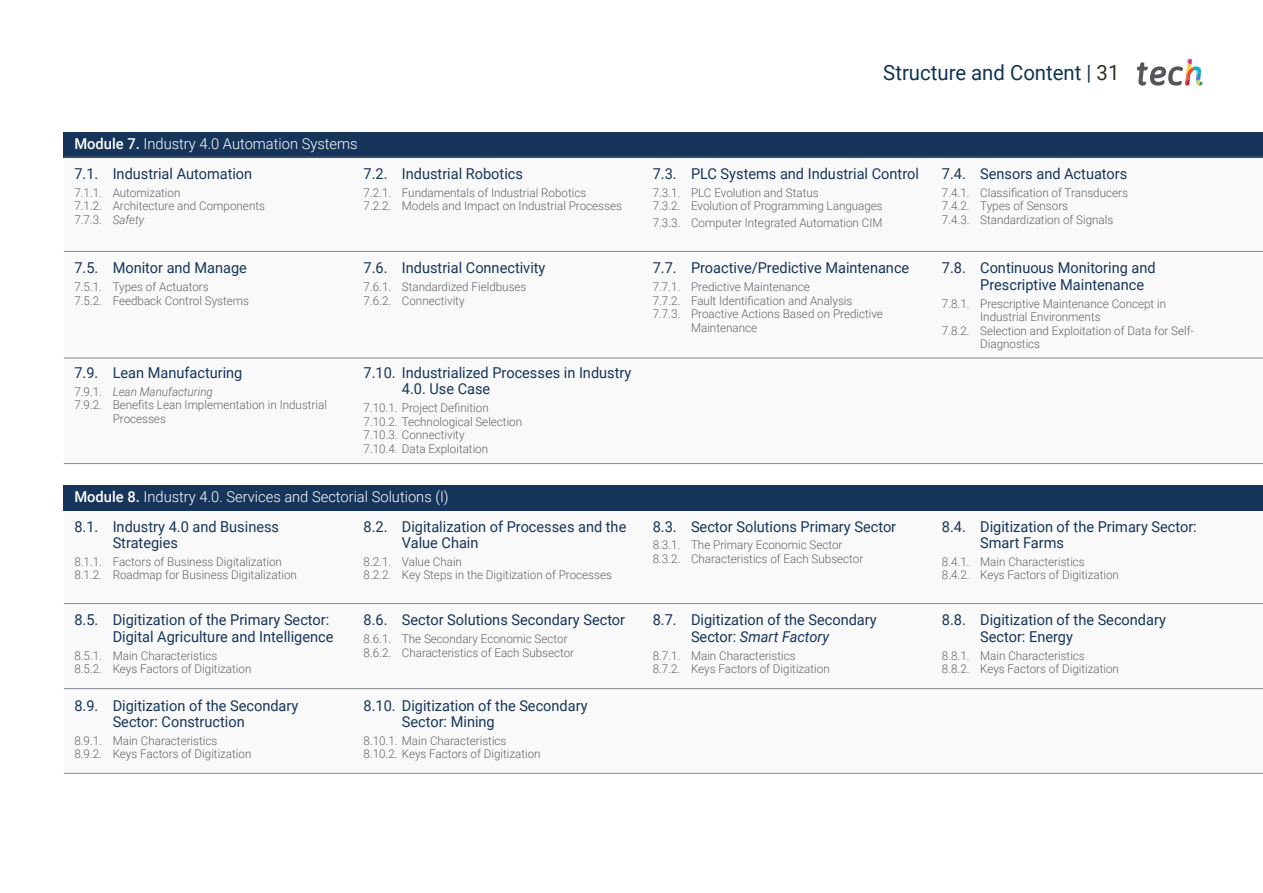
<style>
.page{position:relative;width:1263px;height:893px;background:#fff}
.page>*{position:absolute;margin:0;border:0;box-sizing:border-box;transform-origin:0 0}
.t1{font:21px "Roboto";color:#123352}
.t2{font:15px/16.5px "Roboto";color:#17355b}
.t3{font:300 15px "Roboto";color:#fff}
.t4{font:300 12px/13.5px "Roboto";color:#61646a}
.t5{font:italic 300 12px "Roboto";color:#61646a}
.t6{font:300 11.85px/13.5px "Roboto";color:#61646a}
.s1{color:#312e20}
.s2{font-weight:500}
.s3{font-style:italic}
.s4{font-style:normal}
.s5{font-size:12px}
</style>
<div class="page">
<div style="left:64px;top:132px;width:1199px;height:25px;background:#17355b"></div>
<div style="left:64px;top:508px;width:1199px;height:264px;background:#f8f9f8"></div>
<div style="left:64px;top:156px;width:1199px;height:308px;background:#f8f9f8"></div>
<hr style="left:64px;top:358px;width:1199px;height:1px;background:#878a8e">
<hr style="left:64px;top:688px;width:1199px;height:1px;background:#878a8e">
<hr style="left:64px;top:773px;width:1199px;height:1px;background:#878a8e">
<hr style="left:64px;top:463px;width:1199px;height:1px;background:#878a8e">
<hr style="left:64px;top:603px;width:1199px;height:1px;background:#878a8e">
<hr style="left:64px;top:251px;width:1199px;height:1px;background:#878a8e">
<div style="left:64px;top:485px;width:1199px;height:25px;background:#17355b"></div>
<svg style="left:1137px;top:59px;width:65px;height:27px"></svg>
<h1 class="t1" style="left:883px;top:57px;width:238px">Structure and Content | <span class="s1">31</span></h1>
<p class="t3" style="left:74px;top:134px;width:285px"><span class="s2">Module 7.</span> Industry 4.0 Automation Systems</p>
<p class="t2" style="left:74px;top:165px;width:179px">7.1. Industrial Automation</p>
<p class="t4" style="left:74px;top:185px;width:192px">7.1.1. Automization<br>7.1.2. Architecture and Components<br>7.7.3. <span class="s3">Safety</span></p>
<p class="t2" style="left:74px;top:259px;width:174px">7.5. Monitor and Manage</p>
<p class="t4" style="left:74px;top:280px;width:176px">7.5.1. Types of Actuators<br>7.5.2. Feedback Control Systems</p>
<p class="t2" style="left:74px;top:364px;width:170px">7.9. Lean Manufacturing</p>
<p class="t5" style="left:74px;top:383px;width:140px"><span class="s4">7.9.1.</span> Lean Manufacturing</p>
<p class="t4" style="left:74px;top:398px;width:254px">7.9.2. Benefits Lean Implementation in Industrial</p>
<p class="t4" style="left:113px;top:411px;width:55px">Processes</p>
<p class="t2" style="left:364px;top:165px;width:161px">7.2. Industrial Robotics</p>
<p class="t4" style="left:364px;top:185px;width:260px">7.2.1. Fundamentals of Industrial Robotics<br>7.2.2. Models and Impact on Industrial Processes</p>
<p class="t2" style="left:364px;top:259px;width:183px">7.6. Industrial Connectivity</p>
<p class="t4" style="left:364px;top:280px;width:164px">7.6.1. Standardized Fieldbuses<br>7.6.2. Connectivity</p>
<p class="t2" style="left:402px;top:364px;width:231px;text-indent:-38px">7.10. Industrialized Processes in Industry<br>4.0. Use Case</p>
<p class="t4" style="left:364px;top:401px;width:160px">7.10.1. Project Definition<br>7.10.2. Technological Selection<br>7.10.3. Connectivity<br>7.10.4. Data Exploitation</p>
<p class="t3" style="left:74px;top:487px;width:376px"><span class="s2">Module 8.</span> Industry 4.0. Services and Sectorial Solutions (I)</p>
<p class="t2" style="left:113px;top:518px;width:168px;text-indent:-38px">8.1. Industry 4.0 and Business<br>Strategies</p>
<p class="t4" style="left:74px;top:554px;width:224px">8.1.1. Factors of Business Digitalization<br>8.1.2. Roadmap for Business Digitalization</p>
<p class="t2" style="left:74px;top:611px;width:261px;text-align:right">8.5. Digitization of the Primary Sector:<br>Digital Agriculture and Intelligence</p>
<p class="t4" style="left:74px;top:648px;width:179px">8.5.1. Main Characteristics<br>8.5.2. Keys Factors of Digitization</p>
<p class="t2" style="left:113px;top:697px;width:187px;text-indent:-38px">8.9. Digitization of the Secondary<br>Sector: Construction</p>
<p class="t4" style="left:74px;top:733px;width:179px">8.9.1. Main Characteristics<br>8.9.2. Keys Factors of Digitization</p>
<p class="t2" style="left:402px;top:518px;width:226px;text-indent:-38px">8.2. Digitalization of Processes and the<br>Value Chain</p>
<p class="t4" style="left:364px;top:554px;width:250px">8.2.1. Value Chain<br>8.2.2. Key Steps in the Digitization of Processes</p>
<p class="t2" style="left:364px;top:611px;width:263px">8.6. Sector Solutions Secondary Sector</p>
<p class="t4" style="left:364px;top:632px;width:212px">8.6.1. The Secondary Economic Sector<br>8.6.2. Characteristics of Each Subsector</p>
<p class="t2" style="left:402px;top:697px;width:187px;text-indent:-38px">8.10. Digitization of the Secondary<br>Sector: Mining</p>
<p class="t4" style="left:364px;top:733px;width:179px">8.10.1. Main Characteristics<br>8.10.2. Keys Factors of Digitization</p>
<p class="t2" style="left:653px;top:165px;width:268px">7.3. PLC Systems and Industrial Control</p>
<p class="t4" style="left:653px;top:185px;width:232px">7.3.1. PLC Evolution and Status<br>7.3.2. Evolution of Programming Languages</p>
<p class="t4" style="left:653px;top:215px;width:231px">7.3.3. Computer Integrated Automation CIM</p>
<p class="t2" style="left:653px;top:259px;width:258px">7.7. Proactive/Predictive Maintenance</p>
<p class="t4" style="left:653px;top:280px;width:159px">7.7.1. Predictive Maintenance</p>
<p class="t4" style="left:653px;top:293px;width:201px">7.7.2. Fault Identification and Analysis</p>
<p class="t4" style="left:653px;top:307px;width:232px">7.7.3. Proactive Actions Based on Predictive</p>
<p class="t4" style="left:691px;top:320px;width:68px">Maintenance</p>
<p class="t2" style="left:653px;top:518px;width:245px">8.3. Sector Solutions Primary Sector</p>
<p class="t4" style="left:653px;top:538px;width:212px">8.3.1. The Primary Economic Sector<br>8.3.2. Characteristics of Each Subsector</p>
<p class="t2" style="left:691px;top:611px;width:187px;text-indent:-38px">8.7. Digitization of the Secondary<br>Sector: <span class="s3">Smart Factory</span></p>
<p class="t4" style="left:653px;top:648px;width:179px">8.7.1. Main Characteristics<br>8.7.2. Keys Factors of Digitization</p>
<p class="t2" style="left:942px;top:165px;width:187px">7.4. Sensors and Actuators</p>
<p class="t4" style="left:942px;top:185px;width:188px">7.4.1. Classification of Transducers<br>7.4.2. Types of Sensors<br>7.4.3. Standardization of Signals</p>
<p class="t2" style="left:980px;top:259px;width:177px;text-indent:-38px">7.8. Continuous Monitoring and<br>Prescriptive Maintenance</p>
<p class="t4" style="left:980px;top:296px;width:187px;text-indent:-38px">7.8.1. Prescriptive Maintenance Concept in<br>Industrial Environments</p>
<p class="t6" style="left:980px;top:323px;width:215px;text-indent:-38px"><span class="s5">7.8.2.</span> Selection and Exploitation of Data for Self-<br>Diagnostics</p>
<p class="t2" style="left:980px;top:518px;width:218px;text-indent:-38px">8.4. Digitization of the Primary Sector:<br>Smart Farms</p>
<p class="t4" style="left:942px;top:554px;width:179px">8.4.1. Main Characteristics<br>8.4.2. Keys Factors of Digitization</p>
<p class="t2" style="left:980px;top:611px;width:187px;text-indent:-38px">8.8. Digitization of the Secondary<br>Sector: Energy</p>
<p class="t4" style="left:942px;top:648px;width:179px">8.8.1. Main Characteristics<br>8.8.2. Keys Factors of Digitization</p>
</div>
